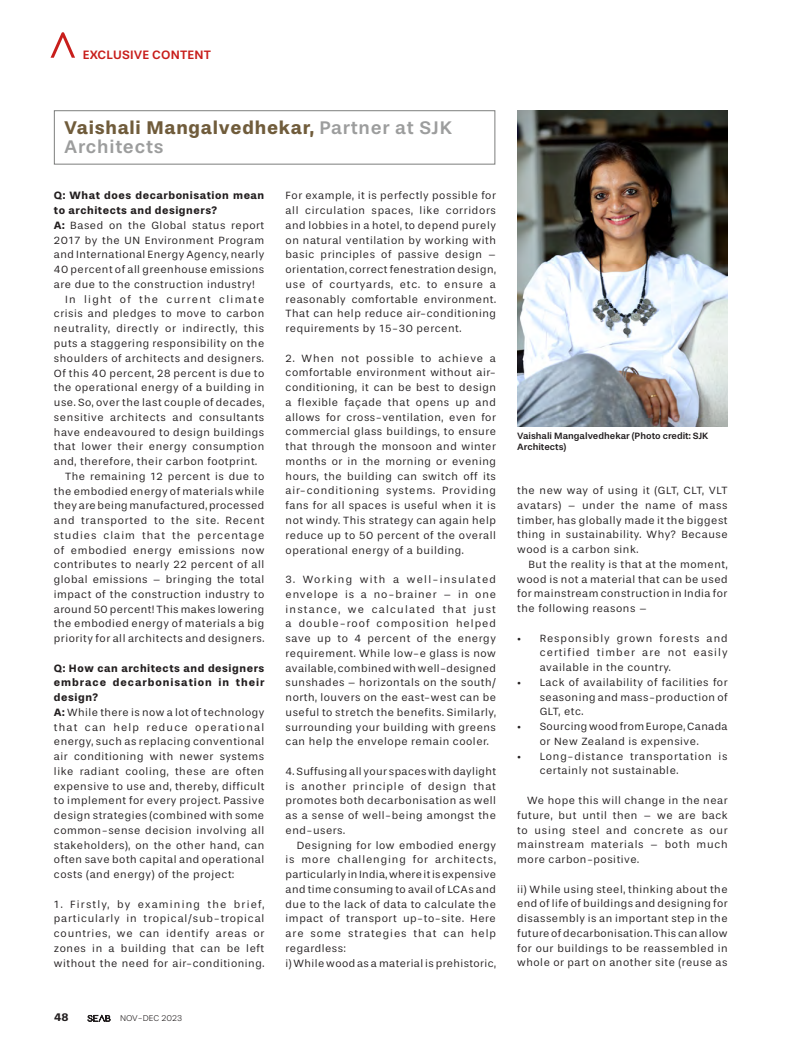
<style>
.page{position:relative;width:800px;height:1055px;background:#fff}
.page>*{position:absolute;margin:0;border:0;box-sizing:border-box;transform-origin:0 0}
.t1{font:700 18.75px/18.8px "Stevie Sans";letter-spacing:.04em;color:#705c3b}
.t2{font:500 12.5px "Stevie Sans";letter-spacing:.015em;color:#c81e1b}
.t3{font:700 11.25px "Stevie Sans";color:#231f20}
.t4{font:10.88px/14.8px "Stevie Sans";letter-spacing:.05em;color:#231f20;text-align:justify}
.t5{font:700 10.88px/14.8px "Stevie Sans";letter-spacing:.05em;color:#231f20}
.t6{font:10.88px/14.8px "Stevie Sans";letter-spacing:.075em;color:#231f20}
.t7{font:500 9.38px/11.2px "Stevie Sans";color:#231f20}
.t8{font:300 8.75px "Stevie Sans";color:#231f20}
.s1{font-weight:500;color:#9c9d9d}
.s2{font-weight:700}
.s3{font-family:"Adam";font-weight:400}
</style>
<div class="page">
<svg style="left:50px;top:32px;width:25px;height:26px"></svg>
<img style="left:517px;top:110px;width:210px;height:316px">
<div style="left:54px;top:110px;width:441px;height:54px;border:1px solid #7d7e7d"></div>
<p class="t2" style="left:83px;top:47px;width:130px">EXCLUSIVE CONTENT</p>
<p class="t1" style="left:64px;top:118px;width:389px">Vaishali Mangalvedhekar, <span class="s1">Partner at SJK<br>Architects</span></p>
<p class="t4" style="left:285px;top:188px;width:212px">For example, it is perfectly possible for all circulation spaces, like corridors and lobbies in a hotel, to depend purely on natural ventilation by working with basic principles of passive design – orientation, correct fenestration design, use of courtyards, etc. to ensure a reasonably comfortable environment.<br>That can help reduce air-conditioning requirements by 15-30 percent.</p>
<p class="t4" style="left:285px;top:351px;width:212px">2. When not possible to achieve a comfortable environment without air&shy;conditioning, it can be best to design a flexible façade that opens up and allows for cross-ventilation, even for commercial glass buildings, to ensure that through the monsoon and winter months or in the morning or evening hours, the building can switch off its air-conditioning systems. Providing fans for all spaces is useful when it is not windy. This strategy can again help reduce up to 50 percent of the overall operational energy of a building.</p>
<p class="t4" style="left:285px;top:572px;width:212px">3. Working with a well-insulated envelope is a no-brainer – in one instance, we calculated that just a double-roof composition helped save up to 4 percent of the energy requirement. While low-e glass is now available, combined with well-designed sunshades – horizontals on the south/ north, louvers on the east-west can be useful to stretch the benefits. Similarly, surrounding your building with greens can help the envelope remain cooler.</p>
<p class="t4" style="left:285px;top:764px;width:212px">4. Suffusing all your spaces with daylight is another principle of design that promotes both decarbonisation as well as a sense of well-being amongst the end-users.</p>
<p class="t4" style="left:285px;top:837px;width:212px;text-indent:11px">Designing for low embodied energy is more challenging for architects, particularly in India, where it is expensive and time consuming to avail of LCAs and due to the lack of data to calculate the impact of transport up-to-site. Here are some strategies that can help regardless:</p>
<p class="t4" style="left:285px;top:955px;width:212px">i) While wood as a material is prehistoric,</p>
<p class="t5" style="left:54px;top:188px;width:212px">Q: What does decarbonisation mean to architects and designers?</p>
<p class="t4" style="left:54px;top:218px;width:212px"><span class="s2">A:</span> Based on the Global status report 2017 by the UN Environment Program and International Energy Agency, nearly 40 percent of all greenhouse emissions are due to the construction industry!</p>
<p class="t4" style="left:54px;top:292px;width:212px;text-indent:11px">In light of the current climate crisis and pledges to move to carbon neutrality, directly or indirectly, this puts a staggering responsibility on the shoulders of architects and designers.</p>
<p class="t4" style="left:54px;top:365px;width:212px">Of this 40 percent, 28 percent is due to the operational energy of a building in use. So, over the last couple of decades, sensitive architects and consultants have endeavoured to design buildings that lower their energy consumption and, therefore, their carbon footprint.</p>
<p class="t4" style="left:54px;top:469px;width:212px;text-indent:11px">The remaining 12 percent is due to the embodied energy of materials while they are being manufactured, processed and transported to the site. Recent studies claim that the percentage of embodied energy emissions now contributes to nearly 22 percent of all global emissions – bringing the total impact of the construction industry to around 50 percent! This makes lowering the embodied energy of materials a big priority for all architects and designers.</p>
<p class="t5" style="left:54px;top:660px;width:212px;text-align:justify">Q: How can architects and designers embrace decarbonisation in their design?</p>
<p class="t4" style="left:54px;top:705px;width:212px"><span class="s2">A:</span> While there is now a lot of technology that can help reduce operational energy, such as replacing conventional air conditioning with newer systems like radiant cooling, these are often expensive to use and, thereby, difficult to implement for every project. Passive design strategies (combined with some common-sense decision involving all stakeholders), on the other hand, can often save both capital and operational costs (and energy) of the project:</p>
<p class="t4" style="left:54px;top:896px;width:212px">1. Firstly, by examining the brief, particularly in tropical/sub-tropical countries, we can identify areas or zones in a building that can be left without the need for air-conditioning.</p>
<p class="t3" style="left:54px;top:1010px;width:16px">48</p>
<p class="t8" style="left:88px;top:1013px;width:96px"><span class="s3">SEAB</span> NOV-DEC 2023</p>
<p class="t7" style="left:517px;top:430px;width:193px">Vaishali Mangalvedhekar (Photo credit: SJK<br>Architects)</p>
<p class="t4" style="left:517px;top:483px;width:212px">the new way of using it (GLT, CLT, VLT avatars) – under the name of mass timber, has globally made it the biggest thing in sustainability. Why? Because wood is a carbon sink.</p>
<p class="t4" style="left:517px;top:557px;width:212px;text-indent:11px">But the reality is that at the moment, wood is not a material that can be used for mainstream construction in India for the following reasons –</p>
<p class="t4" style="left:539px;top:631px;width:189px;text-indent:-22px">• Responsibly grown forests and certified timber are not easily available in the country.</p>
<p class="t4" style="left:539px;top:675px;width:189px;text-indent:-22px">• Lack of availability of facilities for seasoning and mass-production of GLT, etc.</p>
<p class="t4" style="left:539px;top:719px;width:189px;text-indent:-22px">• Sourcing wood from Europe, Canada or New Zealand is expensive.</p>
<p class="t6" style="left:539px;top:749px;width:189px;text-indent:-22px">• Long-distance transportation is certainly not sustainable.</p>
<p class="t4" style="left:517px;top:793px;width:212px;text-indent:10px">We hope this will change in the near future, but until then – we are back to using steel and concrete as our mainstream materials – both much more carbon-positive.</p>
<p class="t4" style="left:517px;top:881px;width:212px">ii) While using steel, thinking about the end of life of buildings and designing for disassembly is an important step in the future of decarbonisation. This can allow for our buildings to be reassembled in whole or part on another site (reuse as</p>
</div>
